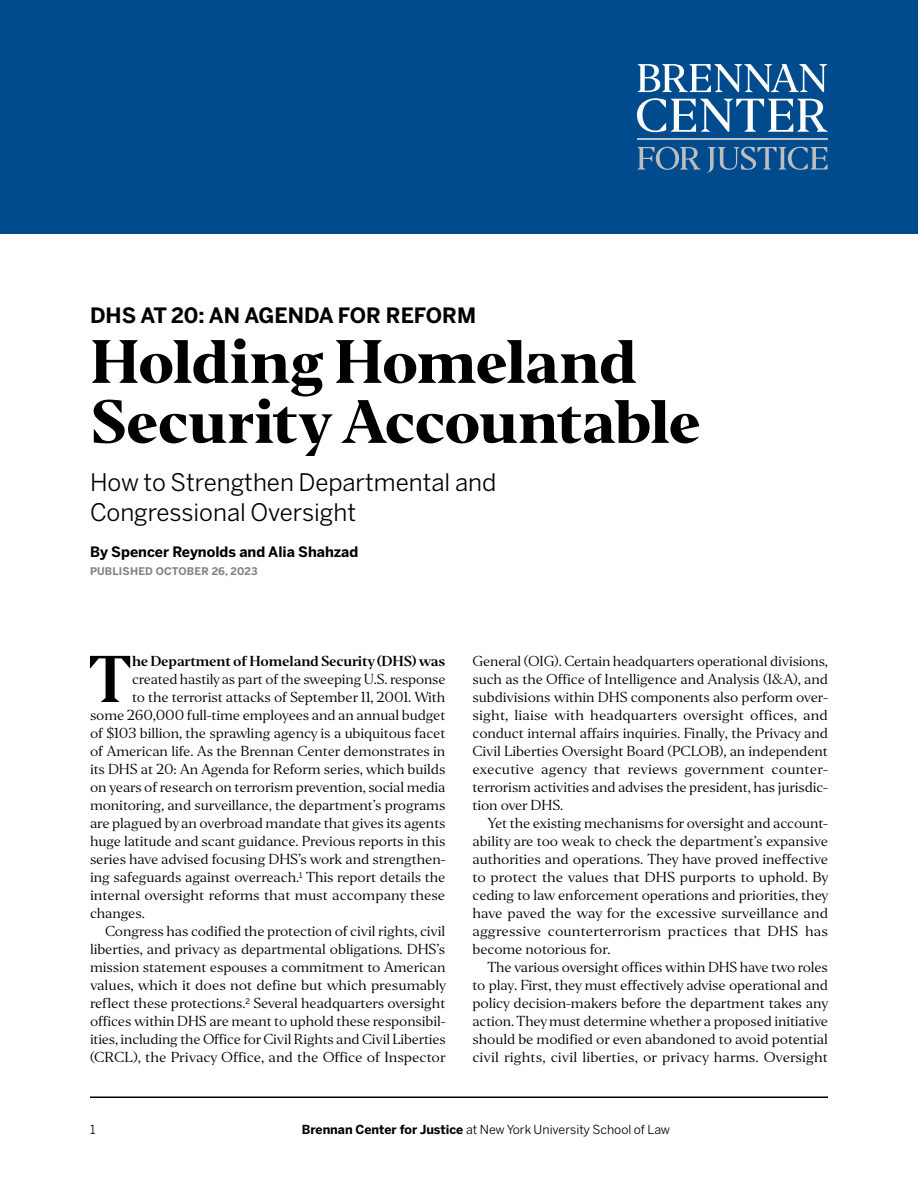
<style>
.page{position:relative;width:918px;height:1188px;background:#fff}
.page>*{position:absolute;margin:0;border:0;box-sizing:border-box;transform-origin:0 0}
.t1{font:700 61.5px "Editor";color:#000}
.t2{font:800 57px/60px "Editor";letter-spacing:-.03em;color:#000}
.t3{font:24px/30px "Benton Sans";color:#000}
.t4{font:700 21px "Benton Sans";color:#000}
.t5{font:700 14.25px "Benton Sans";color:#000}
.t6{font:13.5px/18px "Editor";letter-spacing:-.01em;color:#000;text-align:justify}
.t7{font:700 13.5px "Editor";letter-spacing:-.015em;color:#000}
.t8{font:12.3px "Benton Sans";color:#000}
.t9{font:700 10.5px "Benton Sans";letter-spacing:.02em;color:#808285}
.s1{font-weight:700}
</style>
<div class="page">
<div style="left:0;top:0;width:918px;height:234px;background:#004b8d"></div>
<hr style="left:90px;top:1096px;width:738px;height:2px;background:#000">
<svg style="left:638px;top:64px;width:189px;height:28px"></svg>
<svg style="left:637px;top:147px;width:64px;height:23px"></svg>
<svg style="left:707px;top:147px;width:121px;height:26px"></svg>
<svg style="left:637px;top:98px;width:191px;height:34px"></svg>
<hr style="left:637px;top:138px;width:191px;height:2px;background:#bcbec0">
<h3 class="t4" style="left:90px;top:302px;width:388px">DHS AT 20: AN AGENDA FOR REFORM</h3>
<h2 class="t2" style="left:90px;top:333px;width:612px">Holding Homeland<br>Security Accountable</h2>
<h3 class="t3" style="left:90px;top:467px;width:408px">How to Strengthen Departmental and<br>Congressional Oversight</h3>
<p class="t5" style="left:90px;top:543px;width:270px">By Spencer Reynolds and Alia Shahzad</p>
<p class="t9" style="left:90px;top:564px;width:169px">PUBLISHED OCTOBER 26, 2023</p>
<h1 class="t1" style="left:89px;top:640px;width:45px">T</h1>
<p class="t7" style="left:132px;top:652px;width:315px">he Department of Homeland Security (DHS) was</p>
<p class="t6" style="left:132px;top:670px;width:315px">created hastily as part of the sweeping U.S. response</p>
<p class="t6" style="left:132px;top:688px;width:315px">to the terrorist attacks of September 11, 2001. With</p>
<p class="t6" style="left:90px;top:706px;width:357px">some 260,000 full-time employees and an annual budget</p>
<p class="t6" style="left:90px;top:724px;width:357px">of $103 billion, the sprawling agency is a ubiquitous facet</p>
<p class="t6" style="left:90px;top:742px;width:357px">of American life. As the Brennan Center demonstrates in</p>
<p class="t6" style="left:90px;top:760px;width:357px">its DHS at 20: An Agenda for Reform series, which builds</p>
<p class="t6" style="left:90px;top:778px;width:357px">on years of research on terrorism prevention, social media</p>
<p class="t6" style="left:90px;top:796px;width:357px">monitoring, and surveillance, the department’s programs</p>
<p class="t6" style="left:90px;top:814px;width:357px">are plagued by an overbroad mandate that gives its agents</p>
<p class="t6" style="left:90px;top:832px;width:357px">huge latitude and scant guidance. Previous reports in this</p>
<p class="t6" style="left:90px;top:850px;width:357px">series have advised focusing DHS’s work and strengthen-</p>
<p class="t6" style="left:90px;top:868px;width:357px">ing safeguards against overreach.<sup>1</sup> This report details the</p>
<p class="t6" style="left:90px;top:886px;width:357px">internal oversight reforms that must accompany these</p>
<p class="t6" style="left:90px;top:904px;width:56px">changes.</p>
<p class="t6" style="left:105px;top:922px;width:342px">Congress has codified the protection of civil rights, civil</p>
<p class="t6" style="left:90px;top:940px;width:357px">liberties, and privacy as departmental obligations. DHS’s</p>
<p class="t6" style="left:90px;top:958px;width:357px">mission statement espouses a commitment to American</p>
<p class="t6" style="left:90px;top:976px;width:358px">values, which it does not define but which presumably</p>
<p class="t6" style="left:90px;top:994px;width:357px">reflect these protections.<sup>2</sup> Several headquarters oversight</p>
<p class="t6" style="left:90px;top:1012px;width:357px">offices within DHS are meant to uphold these responsibil-</p>
<p class="t6" style="left:90px;top:1030px;width:357px">ities, including the Office for Civil Rights and Civil Liberties</p>
<p class="t6" style="left:90px;top:1048px;width:357px">(CRCL), the Privacy Office, and the Office of Inspector</p>
<p class="t6" style="left:472px;top:652px;width:357px">General (OIG). Certain headquarters operational divisions, such as the Office of Intelligence and Analysis (I&amp;A), and subdivisions within DHS components also perform over&shy;sight, liaise with headquarters oversight offices, and conduct internal affairs inquiries. Finally, the Privacy and Civil Liberties Oversight Board (PCLOB), an independent executive agency that reviews government counter&shy;terrorism activities and advises the president, has jurisdic&shy;tion over DHS.</p>
<p class="t6" style="left:472px;top:814px;width:358px;text-indent:15px">Yet the existing mechanisms for oversight and account&shy;ability are too weak to check the department’s expansive authorities and operations. They have proved ineffective to protect the values that DHS purports to uphold. By ceding to law enforcement operations and priorities, they have paved the way for the excessive surveillance and aggressive counterterrorism practices that DHS has become notorious for.</p>
<p class="t6" style="left:472px;top:958px;width:358px;text-indent:15px">The various oversight offices within DHS have two roles to play. First, they must effectively advise operational and policy decision-makers before the department takes any action. They must determine whether a proposed initiative should be modified or even abandoned to avoid potential civil rights, civil liberties, or privacy harms. Oversight</p>
<p class="t8" style="left:90px;top:1122px;width:7px">1</p>
<p class="t8" style="left:302px;top:1122px;width:370px"><span class="s1">Brennan Center for Justice</span> at New York University School of Law</p>
</div>
